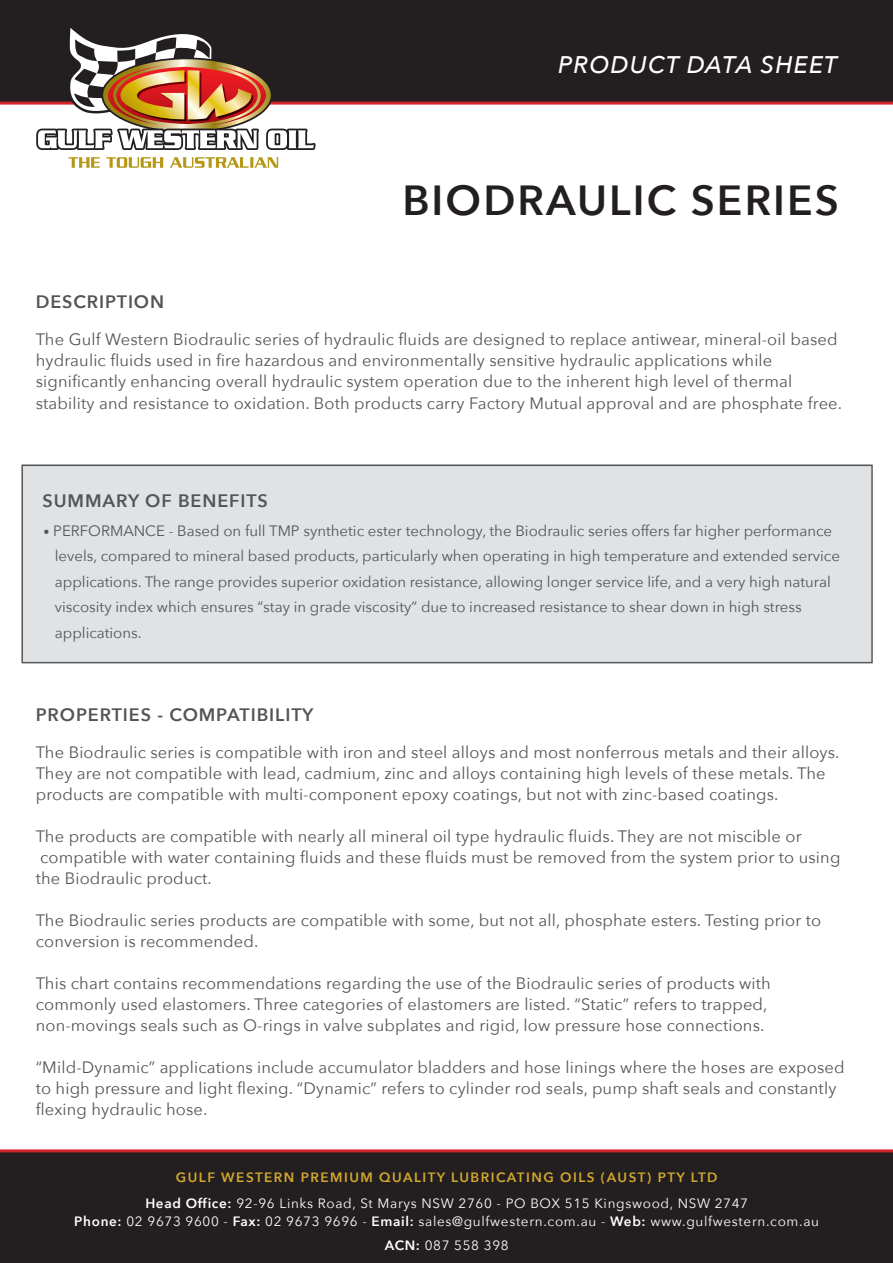
<style>
.page{position:relative;width:893px;height:1263px;background:#fff}
.page>*{position:absolute;margin:0;border:0;box-sizing:border-box;transform-origin:0 0}
.t1{font:600 42px "Avenir Next";letter-spacing:.05em;color:#231f20}
.t2{font:italic 500 24px "Avenir Next";letter-spacing:.05em;color:#fff}
.t3{font:600 18px "Avenir Next";letter-spacing:.05em;color:#545557}
.t4{font:16.5px/21px "Avenir Next";letter-spacing:.01em;color:#545557}
.t5{font:15px/25.5px "Avenir Next";color:#545557}
.t6{font:13.5px/24px "Avenir Next";letter-spacing:.05em;color:#fff;text-align:center}
.t7{font:600 13.5px "Avenir Next";letter-spacing:.11em;color:#d3a82f}
.s1{font-size:12px}
.s2{font-weight:600}
</style>
<div class="page">
<div style="left:0;top:1150px;width:893px;height:113px;background:#231f20"></div>
<div style="left:0;top:0;width:893px;height:103px;background:#231f20"></div>
<hr style="left:0;top:1149px;width:893px;height:3px;background:#d1232a">
<hr style="left:0;top:102px;width:893px;height:3px;background:#d1232a">
<svg style="left:36px;top:28px;width:280px;height:140px"></svg>
<div style="left:22px;top:465px;width:849px;height:198px;background:#e1e2e4"></div>
<div style="left:21px;top:465px;width:852px;height:198px;border:2px solid #545557"></div>
<p class="t2" style="left:558px;top:44px;width:281px">PRODUCT DATA SHEET</p>
<p class="t1" style="left:402px;top:165px;width:438px">BIODRAULIC SERIES</p>
<p class="t3" style="left:36px;top:286px;width:130px">DESCRIPTION</p>
<p class="t4" style="left:36px;top:328px;width:808px">The Gulf Western Biodraulic series of hydraulic fluids are designed to replace antiwear, mineral-oil based hydraulic fluids used in fire hazardous and environmentally sensitive hydraulic applications while significantly enhancing overall hydraulic system operation due to the inherent high level of thermal stability and resistance to oxidation. Both products carry Factory Mutual approval and are phosphate free.</p>
<p class="t3" style="left:43px;top:485px;width:227px">SUMMARY OF BENEFITS</p>
<p class="t5" style="left:55px;top:517px;width:787px;text-indent:-11px"><span class="s1">•</span> PERFORMANCE - Based on full TMP synthetic ester technology, the Biodraulic series offers far higher performance levels, compared to mineral based products, particularly when operating in high temperature and extended service applications. The range provides superior oxidation resistance, allowing longer service life, and a very high natural viscosity index which ensures “stay in grade viscosity” due to increased resistance to shear down in high stress applications.</p>
<p class="t3" style="left:36px;top:699px;width:279px">PROPERTIES - COMPATIBILITY</p>
<p class="t4" style="left:36px;top:741px;width:805px">The Biodraulic series is compatible with iron and steel alloys and most nonferrous metals and their alloys.<br>They are not compatible with lead, cadmium, zinc and alloys containing high levels of these metals. The products are compatible with multi-component epoxy coatings, but not with zinc-based coatings.</p>
<p class="t4" style="left:36px;top:825px;width:806px">The products are compatible with nearly all mineral oil type hydraulic fluids. They are not miscible or compatible with water containing fluids and these fluids must be removed from the system prior to using the Biodraulic product.</p>
<p class="t4" style="left:36px;top:909px;width:787px">The Biodraulic series products are compatible with some, but not all, phosphate esters. Testing prior to conversion is recommended.</p>
<p class="t4" style="left:36px;top:972px;width:737px">This chart contains recommendations regarding the use of the Biodraulic series of products with commonly used elastomers. Three categories of elastomers are listed. “Static” refers to trapped, non-movings seals such as O-rings in valve subplates and rigid, low pressure hose connections.</p>
<p class="t4" style="left:36px;top:1056px;width:810px">“Mild-Dynamic” applications include accumulator bladders and hose linings where the hoses are exposed to high pressure and light flexing. “Dynamic” refers to cylinder rod seals, pump shaft seals and constantly flexing hydraulic hose.</p>
<p class="t7" style="left:176px;top:1166px;width:543px">GULF WESTERN PREMIUM QUALITY LUBRICATING OILS (AUST) PTY LTD</p>
<p class="t6" style="left:145px;top:1190px;width:604px"><span class="s2">Head Office:</span> 92-96 Links Road, St Marys NSW 2760 - PO BOX 515 Kingswood, NSW 2747</p>
<p class="t6" style="left:74px;top:1208px;width:746px"><span class="s2">Phone:</span> 02 9673 9600 - <span class="s2">Fax:</span> 02 9673 9696 - <span class="s2">Email:</span> sales@gulfwestern.com.au - <span class="s2">Web:</span> www.gulfwestern.com.au<br><span class="s2">ACN:</span> 087 558 398</p>
</div>
